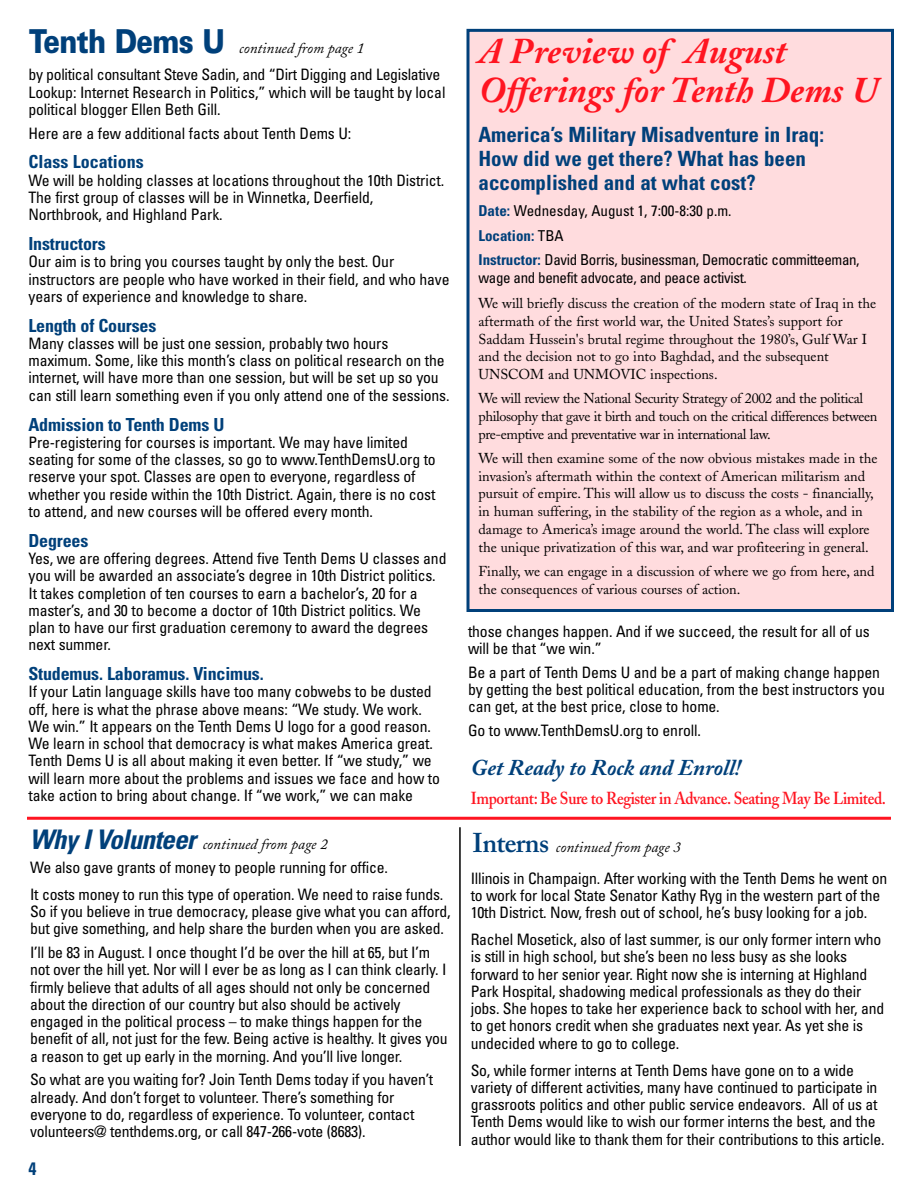
<style>
.page{position:relative;width:918px;height:1188px;background:#fff}
.page>*{position:absolute;margin:0;border:0;box-sizing:border-box;transform-origin:0 0}
.t1{font:italic 700 36px/39px "Adobe Caslon";color:#ff1521}
.t2{font:italic 700 22.5px "Adobe Caslon";color:#00407a}
.t3{font:700 condensed 21px/24px "Univers";color:#00407a}
.t4{font:700 condensed 18px "Univers";letter-spacing:-.01em;color:#00407a}
.t5{font:600 17.25px "Adobe Caslon";letter-spacing:-.025em;color:#ff1521;scale:.9 1}
.t6{font:condensed 15.75px/17.2px "Univers";letter-spacing:-.01em;color:#000}
.t7{font:condensed 15px/24.5px "Univers";letter-spacing:-.025em;color:#000}
.t8{font:italic 15px "Adobe Caslon";color:#000}
.t9{font:14.25px/17.7px "Adobe Caslon";color:#000}
.t10{font:14.25px/17.7px "Adobe Caslon";letter-spacing:-.025em;color:#000}
.s1{font-family:"Univers";font-weight:900;font-style:normal;font-size:33px;color:#00407a}
.s2{font-family:"Univers";font-weight:700;font-stretch:condensed;font-size:27px;color:#00407a}
.s3{font-weight:700;color:#00407a}
.s4{font-weight:600;font-style:normal;font-size:27px;color:#00407a}
</style>
<div class="page">
<div style="left:468px;top:30px;width:424px;height:580px;background:#ffdcde"></div>
<div style="left:466px;top:29px;width:428px;height:583px;border:3px solid #00407a"></div>
<hr style="left:27px;top:817px;width:864px;height:3px;background:#ff1521">
<hr style="left:459px;top:827px;width:2px;height:319px;background:#000">
<p class="t8" style="left:29px;top:43px;width:337px"><span class="s1">Tenth Dems U</span> continued from page 1</p>
<p class="t6" style="left:28px;top:67px;width:419px">by political consultant Steve Sadin, and “Dirt Digging and Legislative<br>Lookup: Internet Research in Politics,” which will be taught by local political blogger Ellen Beth Gill.</p>
<p class="t6" style="left:28px;top:126px;width:324px">Here are a few additional facts about Tenth Dems U:</p>
<p class="t4" style="left:28px;top:155px;width:117px">Class Locations</p>
<p class="t6" style="left:28px;top:173px;width:417px">We will be holding classes at locations throughout the 10th District.<br>The first group of classes will be in Winnetka, Deerfield,<br>Northbrook, and Highland Park.</p>
<p class="t4" style="left:28px;top:237px;width:79px">Instructors</p>
<p class="t6" style="left:28px;top:254px;width:423px">Our aim is to bring you courses taught by only the best. Our instructors are people who have worked in their field, and who have years of experience and knowledge to share.</p>
<p class="t4" style="left:28px;top:319px;width:129px">Length of Courses</p>
<p class="t6" style="left:28px;top:336px;width:423px">Many classes will be just one session, probably two hours maximum. Some, like this month’s class on political research on the internet, will have more than one session, but will be set up so you can still learn something even if you only attend one of the sessions.</p>
<p class="t4" style="left:28px;top:418px;width:197px">Admission to Tenth Dems U</p>
<p class="t6" style="left:28px;top:435px;width:409px">Pre-registering for courses is important. We may have limited seating for some of the classes, so go to www.TenthDemsU.org to reserve your spot. Classes are open to everyone, regardless of whether you reside within the 10th District. Again, there is no cost to attend, and new courses will be offered every month.</p>
<p class="t4" style="left:28px;top:534px;width:61px">Degrees</p>
<p class="t6" style="left:28px;top:551px;width:420px">Yes, we are offering degrees. Attend five Tenth Dems U classes and you will be awarded an associate’s degree in 10th District politics.<br>It takes completion of ten courses to earn a bachelor’s, 20 for a master’s, and 30 to become a doctor of 10th District politics. We plan to have our first graduation ceremony to award the degrees next summer.</p>
<p class="t4" style="left:28px;top:667px;width:237px">Studemus. Laboramus. Vincimus.</p>
<p class="t6" style="left:28px;top:684px;width:413px">If your Latin language skills have too many cobwebs to be dusted off, here is what the phrase above means: “We study. We work.<br>We win.” It appears on the Tenth Dems U logo for a good reason.<br>We learn in school that democracy is what makes America great.<br>Tenth Dems U is all about making it even better. If “we study,” we will learn more about the problems and issues we face and how to take action to bring about change. If “we work,” we can make</p>
<p class="t8" style="left:30px;top:839px;width:300px"><span class="s2">Why I Volunteer</span> continued from page 2</p>
<p class="t6" style="left:30px;top:855px;width:415px;line-height:27px">We also gave grants of money to people running for office.<br>It costs money to run this type of operation. We need to raise funds.</p>
<p class="t6" style="left:30px;top:904px;width:422px">So if you believe in true democracy, please give what you can afford, but give something, and help share the burden when you are asked.</p>
<p class="t6" style="left:30px;top:945px;width:419px">I’ll be 83 in August. I once thought I’d be over the hill at 65, but I’m not over the hill yet. Nor will I ever be as long as I can think clearly. I firmly believe that adults of all ages should not only be concerned about the direction of our country but also should be actively engaged in the political process – to make things happen for the benefit of all, not just for the few. Being active is healthy. It gives you a reason to get up early in the morning. And you’ll live longer.</p>
<p class="t6" style="left:30px;top:1072px;width:405px">So what are you waiting for? Join Tenth Dems today if you haven’t already. And don’t forget to volunteer. There’s something for everyone to do, regardless of experience. To volunteer, contact volunteers@ tenthdems.org, or call 847-266-vote (8683).</p>
<p class="t4" style="left:28px;top:1162px;width:9px">4</p>
<h1 class="t1" style="left:478px;top:37px;width:401px">A Preview of August<br>Offerings for Tenth Dems U</h1>
<h3 class="t3" style="left:478px;top:124px;width:347px">America’s Military Misadventure in Iraq:<br>How did we get there? What has been accomplished and at what cost?</h3>
<p class="t7" style="left:478px;top:200px;width:383px"><span class="s3">Date:</span> Wednesday, August 1, 7:00-8:30 p.m.<br><span class="s3">Location:</span> TBA<br><span class="s3">Instructor:</span> David Borris, businessman, Democratic committeeman,</p>
<p class="t7" style="left:478px;top:267px;width:270px">wage and benefit advocate, and peace activist.</p>
<p class="t9" style="left:478px;top:296px;width:399px">We will briefly discuss the creation of the modern state of Iraq in the aftermath of the first world war, the United States’s support for Saddam Hussein's brutal regime throughout the 1980’s, Gulf War I and the decision not to go into Baghdad, and the subsequent UNSCOM and UNMOVIC inspections.</p>
<p class="t10" style="left:478px;top:391px;width:400px">We will review the National Security Strategy of 2002 and the political philosophy that gave it birth and touch on the critical differences between pre-emptive and preventative war in international law.</p>
<p class="t9" style="left:478px;top:451px;width:401px">We will then examine some of the now obvious mistakes made in the invasion’s aftermath within the context of American militarism and pursuit of empire. This will allow us to discuss the costs - financially, in human suffering, in the stability of the region as a whole, and in damage to America’s image around the world. The class will explore the unique privatization of this war, and war profiteering in general.</p>
<p class="t9" style="left:478px;top:564px;width:397px">Finally, we can engage in a discussion of where we go from here, and the consequences of various courses of action.</p>
<p class="t6" style="left:468px;top:624px;width:403px">those changes happen. And if we succeed, the result for all of us will be that “we win.”</p>
<p class="t6" style="left:468px;top:665px;width:418px">Be a part of Tenth Dems U and be a part of making change happen by getting the best political education, from the best instructors you can get, at the best price, close to home.</p>
<p class="t6" style="left:468px;top:723px;width:235px">Go to www.TenthDemsU.org to enroll.</p>
<h2 class="t2" style="left:471px;top:760px;width:272px">Get Ready to Rock and Enroll!</h2>
<p class="t5" style="left:471px;top:792px;width:463px">Important: Be Sure to Register in Advance. Seating May Be Limited.</p>
<p class="t8" style="left:473px;top:842px;width:210px"><span class="s4">Interns</span> continued from page 3</p>
<p class="t6" style="left:471px;top:871px;width:418px">Illinois in Champaign. After working with the Tenth Dems he went on to work for local State Senator Kathy Ryg in the western part of the<br>10th District. Now, fresh out of school, he’s busy looking for a job.</p>
<p class="t6" style="left:471px;top:932px;width:415px">Rachel Mosetick, also of last summer, is our only former intern who is still in high school, but she’s been no less busy as she looks forward to her senior year. Right now she is interning at Highland Park Hospital, shadowing medical professionals as they do their jobs. She hopes to take her experience back to school with her, and to get honors credit when she graduates next year. As yet she is undecided where to go to college.</p>
<p class="t6" style="left:471px;top:1063px;width:415px">So, while former interns at Tenth Dems have gone on to a wide variety of different activities, many have continued to participate in grassroots politics and other public service endeavors. All of us at Tenth Dems would like to wish our former interns the best, and the author would like to thank them for their contributions to this article.</p>
</div>
